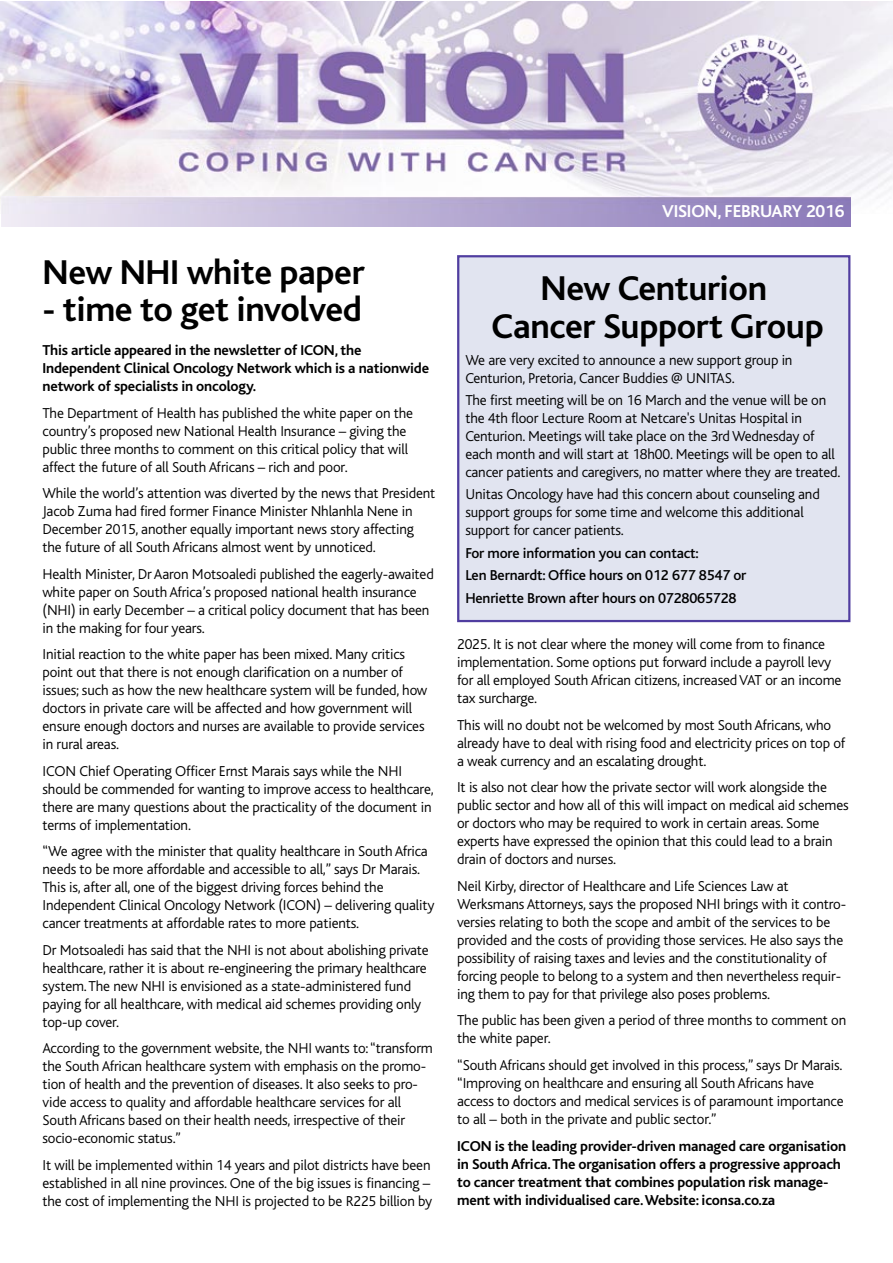
<style>
.page{position:relative;width:893px;height:1263px;background:#fff}
.page>*{position:absolute;margin:0;border:0;box-sizing:border-box;transform-origin:0 0}
.t1{font:700 36px/37.5px "Bliss";letter-spacing:-.01em;color:#000;text-align:center}
.t2{font:700 18px "Bliss";letter-spacing:-.01em;color:#fff}
.t3{font:300 15px/18px "Bliss";letter-spacing:-.01em;color:#000}
.t4{font:700 15px/18px "Bliss";letter-spacing:-.01em;color:#000}
.t5{font:500 15px/22.2px "Bliss";letter-spacing:-.01em;color:#000}
</style>
<div class="page">
<img style="left:1px;top:2px;width:891px;height:211px">
<img style="left:2px;top:197px;width:848px;height:29px">
<div style="left:459px;top:257px;width:389px;height:363px;background:#e1e4f0"></div>
<div style="left:457px;top:255px;width:393px;height:367px;border:2px solid #503da0"></div>
<h1 class="t1" style="left:43px;top:257px;width:324px">New NHI white paper</h1>
<h1 class="t1" style="left:43px;top:294px;width:321px">- time to get involved</h1>
<p class="t4" style="left:43px;top:343px;width:388px">This article appeared in the newsletter of ICON, the<br>Independent Clinical Oncology Network which is a nationwide network of specialists in oncology.</p>
<p class="t3" style="left:43px;top:405px;width:372px">The Department of Health has published the white paper on the country’s proposed new National Health Insurance – giving the public three months to comment on this critical policy that will affect the future of all South Africans – rich and poor.</p>
<p class="t3" style="left:43px;top:486px;width:394px">While the world’s attention was diverted by the news that President Jacob Zuma had fired former Finance Minister Nhlanhla Nene in December 2015, another equally important news story affecting the future of all South Africans almost went by unnoticed.</p>
<p class="t3" style="left:43px;top:566px;width:393px">Health Minister, Dr Aaron Motsoaledi published the eagerly-awaited white paper on South Africa’s proposed national health insurance (NHI) in early December – a critical policy document that has been in the making for four years.</p>
<p class="t3" style="left:43px;top:647px;width:386px">Initial reaction to the white paper has been mixed. Many critics point out that there is not enough clarification on a number of issues; such as how the new healthcare system will be funded, how doctors in private care will be affected and how government will ensure enough doctors and nurses are available to provide services in rural areas.</p>
<p class="t3" style="left:43px;top:763px;width:393px">ICON Chief Operating Officer Ernst Marais says while the NHI should be commended for wanting to improve access to healthcare, there are many questions about the practicality of the document in terms of implementation.</p>
<p class="t3" style="left:43px;top:844px;width:394px">“We agree with the minister that quality healthcare in South Africa needs to be more affordable and accessible to all,” says Dr Marais.<br>This is, after all, one of the biggest driving forces behind the Independent Clinical Oncology Network (ICON) – delivering quality cancer treatments at affordable rates to more patients.</p>
<p class="t3" style="left:43px;top:942px;width:388px">Dr Motsoaledi has said that the NHI is not about abolishing private healthcare, rather it is about re-engineering the primary healthcare system. The new NHI is envisioned as a state-administered fund paying for all healthcare, with medical aid schemes providing only top-up cover.</p>
<p class="t3" style="left:43px;top:1041px;width:392px">According to the government website, the NHI wants to: “transform the South African healthcare system with emphasis on the promo&shy;tion of health and the prevention of diseases. It also seeks to pro&shy;vide access to quality and affordable healthcare services for all South Africans based on their health needs, irrespective of their socio-economic status.”</p>
<p class="t3" style="left:43px;top:1157px;width:391px">It will be implemented within 14 years and pilot districts have been established in all nine provinces. One of the big issues is financing – the cost of implementing the NHI is projected to be R225 billion by</p>
<p class="t2" style="left:662px;top:204px;width:184px">VISION, FEBRUARY 2016</p>
<h1 class="t1" style="left:492px;top:273px;width:334px">New Centurion<br>Cancer Support Group</h1>
<p class="t3" style="left:465px;top:352px;width:329px">We are very excited to announce a new support group in<br>Centurion, Pretoria, Cancer Buddies @ UNITAS.</p>
<p class="t3" style="left:465px;top:392px;width:377px">The first meeting will be on 16 March and the venue will be on the 4th floor Lecture Room at Netcare's Unitas Hospital in Centurion. Meetings will take place on the 3rd Wednesday of each month and will start at 18h00. Meetings will be open to all cancer patients and caregivers, no matter where they are treated.</p>
<p class="t3" style="left:465px;top:487px;width:356px">Unitas Oncology have had this concern about counseling and support groups for some time and welcome this additional support for cancer patients.</p>
<p class="t5" style="left:465px;top:543px;width:283px">For more information you can contact:<br>Len Bernardt: Office hours on 012 677 8547 or<br>Henriette Brown after hours on 0728065728</p>
<p class="t3" style="left:457px;top:637px;width:386px">2025. It is not clear where the money will come from to finance implementation. Some options put forward include a payroll levy for all employed South African citizens, increased VAT or an income tax surcharge.</p>
<p class="t3" style="left:457px;top:717px;width:390px">This will no doubt not be welcomed by most South Africans, who already have to deal with rising food and electricity prices on top of a weak currency and an escalating drought.</p>
<p class="t3" style="left:457px;top:780px;width:393px">It is also not clear how the private sector will work alongside the public sector and how all of this will impact on medical aid schemes or doctors who may be required to work in certain areas. Some experts have expressed the opinion that this could lead to a brain drain of doctors and nurses.</p>
<p class="t3" style="left:457px;top:878px;width:391px">Neil Kirby, director of Healthcare and Life Sciences Law at Werksmans Attorneys, says the proposed NHI brings with it contro&shy;versies relating to both the scope and ambit of the services to be provided and the costs of providing those services. He also says the possibility of raising taxes and levies and the constitutionality of forcing people to belong to a system and then nevertheless requir&shy;ing them to pay for that privilege also poses problems.</p>
<p class="t3" style="left:457px;top:1013px;width:391px">The public has been given a period of three months to comment on the white paper.</p>
<p class="t3" style="left:457px;top:1057px;width:388px">“South Africans should get involved in this process,” says Dr Marais. “Improving on healthcare and ensuring all South Africans have access to doctors and medical services is of paramount importance to all – both in the private and public sector.”</p>
<p class="t4" style="left:457px;top:1138px;width:391px">ICON is the leading provider-driven managed care organisation in South Africa. The organisation offers a progressive approach to cancer treatment that combines population risk manage&shy;ment with individualised care. Website: iconsa.co.za</p>
</div>
